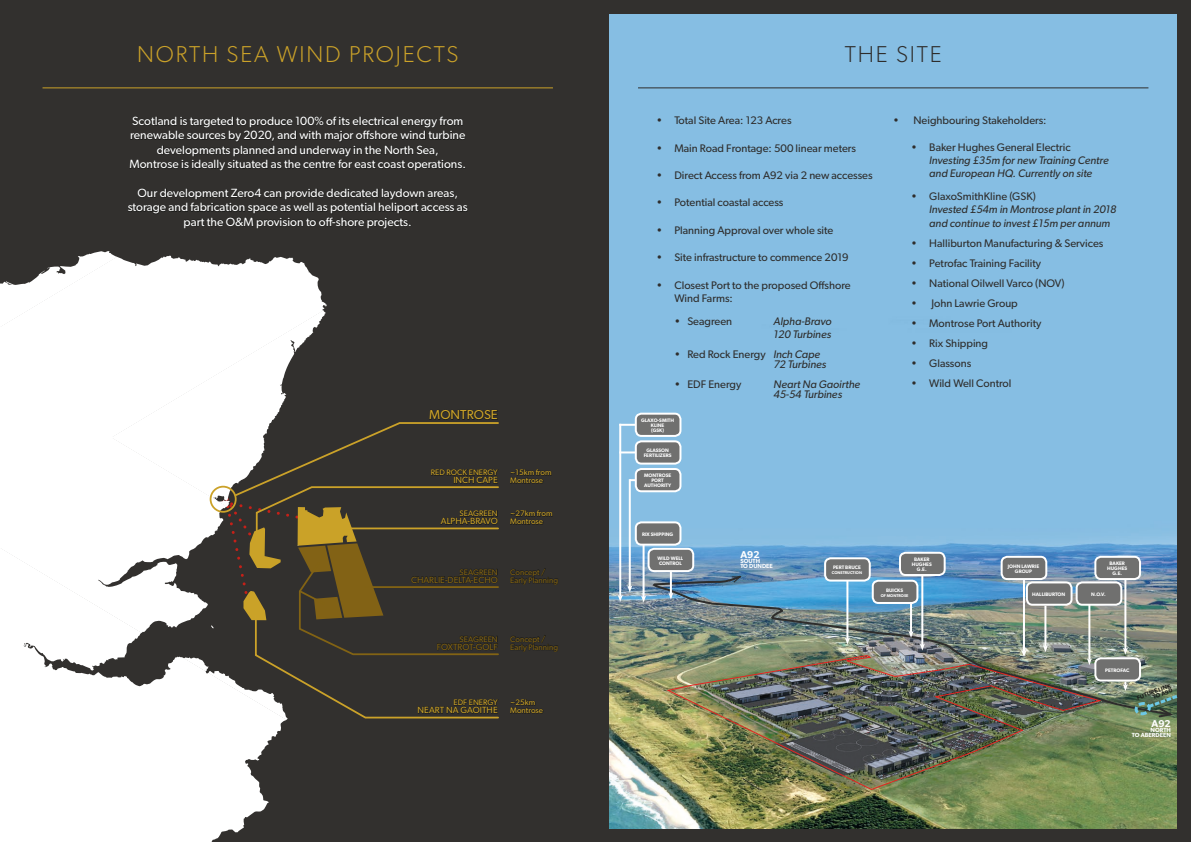
<style>
.page{position:relative;width:1191px;height:842px;background:#fff}
.page>*{position:absolute;margin:0;border:0;box-sizing:border-box;transform-origin:0 0}
.t1{font:300 23px "Gibson";letter-spacing:.08em;color:#cba229}
.t2{font:300 23px "Gibson";letter-spacing:.08em;color:#2e2d2c}
.t3{font:13px "Gibson";color:#cba229}
.t4{font:12px/14.4px "Gibson";color:#fff;text-align:center}
.t5{font:11px/13.2px "Gibson";color:#2e2d2c}
.t6{font:italic 11px/13.2px "Gibson";color:#2e2d2c}
.t7{font:600 10px "Gibson";letter-spacing:-.005em;color:#fff}
.t8{font:9px "Gibson";color:#cba229}
.t9{font:9px "Gibson";color:#826314}
.t10{font:8px "Gibson";color:#cba229}
.t11{font:8px "Gibson";color:#826314}
.t12{font:600 6px "Gibson";color:#fff}
.t13{font:600 6px "Gibson";color:#1d1d1b}
.t14{font:600 5px/5px "Gibson";color:#fff;text-align:center}
.t15{font:600 4px "Gibson";color:#fff}
.s1{font-style:normal}
</style>
<div class="page">
<div style="left:0;top:0;width:608px;height:842px;background:#32302e"></div>
<div style="left:583px;top:0;width:608px;height:842px;background:#32302e"></div>
<svg style="left:0;top:251px;width:327px;height:591px;background:#dfdede"></svg>
<svg style="left:130px;top:116px;width:335px;height:55px"></svg>
<svg style="left:127px;top:188px;width:341px;height:41px"></svg>
<hr style="left:43px;top:87px;width:510px;height:1px;background:#cba229">
<div style="left:210px;top:486px;width:27px;height:27px;border:2px solid #cba229;border-radius:50%"></div>
<svg style="left:510px;top:469px;width:41px;height:15px"></svg>
<svg style="left:510px;top:510px;width:42px;height:15px"></svg>
<svg style="left:510px;top:568px;width:48px;height:17px"></svg>
<svg style="left:510px;top:635px;width:48px;height:17px"></svg>
<svg style="left:510px;top:699px;width:33px;height:15px"></svg>
<svg style="left:223px;top:410px;width:276px;height:309px"></svg>
<img style="left:609px;top:14px;width:567px;height:814px">
<hr style="left:619px;top:424px;width:22px;height:2px;background:#fff">
<hr style="left:619px;top:451px;width:22px;height:2px;background:#fff">
<div style="left:1001px;top:557px;width:45px;height:22px;background:#70706f;border-radius:6px"></div>
<div style="left:1000px;top:556px;width:47px;height:24px;border:2px solid #fff;border-radius:6px"></div>
<div style="left:1095px;top:557px;width:45px;height:22px;background:#70706f;border-radius:6px"></div>
<div style="left:1094px;top:556px;width:47px;height:24px;border:2px solid #fff;border-radius:6px"></div>
<img style="left:648px;top:574px;width:524px;height:142px">
<svg style="left:731px;top:576px;width:11px;height:7px"></svg>
<img style="left:665px;top:654px;width:438px;height:137px">
<hr style="left:921px;top:573px;width:2px;height:72px;background:#fff">
<svg style="left:919px;top:643px;width:6px;height:7px"></svg>
<hr style="left:846px;top:567px;width:2px;height:72px;background:#fff">
<svg style="left:845px;top:637px;width:5px;height:7px"></svg>
<hr style="left:910px;top:603px;width:2px;height:29px;background:#fff">
<svg style="left:908px;top:631px;width:5px;height:7px"></svg>
<hr style="left:629px;top:479px;width:2px;height:108px;background:#fff">
<hr style="left:619px;top:424px;width:2px;height:172px;background:#fff">
<svg style="left:617px;top:585px;width:15px;height:17px"></svg>
<hr style="left:642px;top:543px;width:2px;height:54px;background:#fff">
<svg style="left:641px;top:595px;width:5px;height:7px"></svg>
<hr style="left:670px;top:569px;width:2px;height:25px;background:#fff">
<svg style="left:668px;top:593px;width:5px;height:7px"></svg>
<div style="left:900px;top:553px;width:44px;height:22px;background:#70706f;border-radius:6px"></div>
<div style="left:899px;top:552px;width:46px;height:24px;border:2px solid #fff;border-radius:6px"></div>
<div style="left:825px;top:558px;width:44px;height:22px;background:#70706f;border-radius:6px"></div>
<div style="left:824px;top:557px;width:46px;height:24px;border:2px solid #fff;border-radius:6px"></div>
<div style="left:872px;top:581px;width:45px;height:22px;background:#70706f;border-radius:6px"></div>
<div style="left:871px;top:580px;width:47px;height:24px;border:2px solid #fff;border-radius:6px"></div>
<div style="left:636px;top:469px;width:44px;height:22px;background:#70706f;border-radius:6px"></div>
<div style="left:635px;top:468px;width:46px;height:24px;border:2px solid #fff;border-radius:6px"></div>
<div style="left:636px;top:441px;width:44px;height:23px;background:#70706f;border-radius:6px"></div>
<div style="left:635px;top:440px;width:46px;height:25px;border:2px solid #fff;border-radius:6px"></div>
<div style="left:636px;top:414px;width:44px;height:22px;background:#70706f;border-radius:6px"></div>
<div style="left:635px;top:413px;width:46px;height:24px;border:2px solid #fff;border-radius:6px"></div>
<div style="left:636px;top:522px;width:44px;height:23px;background:#70706f;border-radius:6px"></div>
<div style="left:635px;top:521px;width:46px;height:25px;border:2px solid #fff;border-radius:6px"></div>
<div style="left:648px;top:549px;width:45px;height:22px;background:#70706f;border-radius:6px"></div>
<div style="left:647px;top:548px;width:47px;height:24px;border:2px solid #fff;border-radius:6px"></div>
<svg style="left:1134px;top:692px;width:44px;height:27px"></svg>
<hr style="left:638px;top:87px;width:510px;height:1px;background:#2e2d2c">
<p class="t1" style="left:137px;top:40px;width:323px">NORTH SEA WIND PROJECTS</p>
<p class="t2" style="left:845px;top:40px;width:98px">THE SITE</p>
<p class="t4" style="left:129px;top:113px;width:338px">Scotland is targeted to produce 100% of its electrical energy from renewable sources by 2020, and with major offshore wind turbine developments planned and underway in the North Sea,<br>Montrose is ideally situated as the centre for east coast operations.</p>
<p class="t4" style="left:128px;top:185px;width:342px">Our development Zero4 can provide dedicated laydown areas, storage and fabrication space as well as potential heliport access as part the O&amp;M provision to off-shore projects.</p>
<p class="t5" style="left:656px;top:114px;width:137px">• Total Site Area: 123 Acres</p>
<p class="t5" style="left:656px;top:141px;width:201px">• Main Road Frontage: 500 linear meters</p>
<p class="t5" style="left:656px;top:168px;width:218px">• Direct Access from A92 via 2 new accesses</p>
<p class="t5" style="left:656px;top:196px;width:128px">• Potential coastal access</p>
<p class="t5" style="left:656px;top:223px;width:178px">• Planning Approval over whole site</p>
<p class="t5" style="left:656px;top:251px;width:194px">• Site infrastructure to commence 2019</p>
<p class="t5" style="left:674px;top:278px;width:178px;text-indent:-18px">• Closest Port to the proposed Offshore<br>Wind Farms:</p>
<p class="t5" style="left:674px;top:314px;width:59px">• Seagreen</p>
<p class="t6" style="left:773px;top:314px;width:60px">Alpha-Bravo<br>120 Turbines</p>
<p class="t6" style="left:773px;top:349px;width:54px;line-height:10px;text-indent:-99px"><span class="s1">• Red Rock Energy</span> Inch Cape<br>72 Turbines</p>
<p class="t5" style="left:674px;top:377px;width:68px">• EDF Energy</p>
<p class="t6" style="left:773px;top:379px;width:88px;line-height:10px">Neart Na Gaoirthe<br>45-54 Turbines</p>
<p class="t5" style="left:893px;top:114px;width:155px">• Neighbouring Stakeholders:</p>
<p class="t6" style="left:929px;top:140px;width:181px;text-indent:-18px"><span class="s1">• Baker Hughes General Electric<br></span>Investing £35m for new Training Centre and European HQ. Currently on site</p>
<p class="t6" style="left:929px;top:190px;width:189px;text-indent:-18px"><span class="s1">• GlaxoSmithKline (GSK)<br></span>Invested £54m in Montrose plant in 2018 and continue to invest £15m per annum</p>
<p class="t5" style="left:911px;top:236px;width:194px">• Halliburton Manufacturing &amp; Services</p>
<p class="t5" style="left:911px;top:256px;width:131px">• Petrofac Training Facility</p>
<p class="t5" style="left:911px;top:276px;width:155px">• National Oilwell Varco (NOV)</p>
<p class="t5" style="left:911px;top:296px;width:108px">• John Lawrie Group</p>
<p class="t5" style="left:911px;top:316px;width:132px">• Montrose Port Authority</p>
<p class="t5" style="left:911px;top:336px;width:78px">• Rix Shipping</p>
<p class="t5" style="left:911px;top:356px;width:62px">• Glassons</p>
<p class="t5" style="left:911px;top:376px;width:102px">• Wild Well Control</p>
<p class="t3" style="left:429px;top:407px;width:70px">MONTROSE</p>
<p class="t14" style="left:641px;top:418px;width:35px">GLAXO-SMITH<br>KLINE</p>
<p class="t14" style="left:651px;top:428px;width:14px">(GSK)</p>
<p class="t14" style="left:643px;top:448px;width:29px">GLASSON<br>FERTILIZERS</p>
<p class="t10" style="left:431px;top:468px;width:68px">RED ROCK ENERGY</p>
<p class="t8" style="left:453px;top:475px;width:46px">INCH CAPE</p>
<p class="t10" style="left:459px;top:509px;width:40px">SEAGREEN</p>
<p class="t8" style="left:441px;top:516px;width:58px">ALPHA-BRAVO</p>
<p class="t10" style="left:510px;top:468px;width:43px">~15km from</p>
<p class="t10" style="left:510px;top:476px;width:34px">Montrose</p>
<p class="t10" style="left:510px;top:509px;width:44px">~27km from</p>
<p class="t10" style="left:510px;top:517px;width:34px">Montrose</p>
<p class="t14" style="left:644px;top:473px;width:29px">MONTROSE</p>
<p class="t14" style="left:644px;top:478px;width:29px">PORT<br>AUTHORITY</p>
<p class="t11" style="left:459px;top:567px;width:40px">SEAGREEN</p>
<p class="t9" style="left:411px;top:574px;width:88px">CHARLIE-DELTA-ECHO</p>
<p class="t11" style="left:510px;top:567px;width:37px">Concept /</p>
<p class="t11" style="left:510px;top:575px;width:49px">Early Planning</p>
<p class="t14" style="left:642px;top:531px;width:33px">RIX SHIPPING</p>
<p class="t14" style="left:657px;top:555px;width:27px;text-align:left">WILD WELL<br>CONTROL</p>
<p class="t7" style="left:740px;top:548px;width:21px">A92</p>
<p class="t12" style="left:740px;top:557px;width:21px">SOUTH</p>
<p class="t12" style="left:740px;top:562px;width:34px">TO DUNDEE</p>
<p class="t14" style="left:912px;top:557px;width:21px">BAKER<br>HUGHES</p>
<p class="t14" style="left:917px;top:567px;width:11px">G.E.</p>
<p class="t14" style="left:833px;top:565px;width:29px">PERT BRUCE</p>
<p class="t15" style="left:832px;top:570px;width:32px">CONSTRUCTION</p>
<p class="t14" style="left:1007px;top:563px;width:33px">JOHN LAWRIE<br>GROUP</p>
<p class="t14" style="left:1107px;top:561px;width:21px">BAKER<br>HUGHES</p>
<p class="t14" style="left:1112px;top:571px;width:11px">G.E.</p>
<p class="t14" style="left:886px;top:587px;width:19px">BUICKS</p>
<p class="t15" style="left:880px;top:593px;width:29px">OF MONTROSE</p>
<p class="t14" style="left:1032px;top:591px;width:34px">HALLIBURTON</p>
<p class="t14" style="left:1091px;top:591px;width:16px">N.O.V.</p>
<p class="t11" style="left:459px;top:634px;width:40px">SEAGREEN</p>
<p class="t9" style="left:437px;top:641px;width:63px">FOXTROT-GOLF</p>
<p class="t11" style="left:510px;top:634px;width:37px">Concept /</p>
<p class="t11" style="left:510px;top:642px;width:49px">Early Planning</p>
<p class="t14" style="left:1105px;top:667px;width:26px">PETROFAC</p>
<p class="t10" style="left:453px;top:697px;width:46px">EDF ENERGY</p>
<p class="t8" style="left:418px;top:704px;width:82px">NEART NA GAOITHE</p>
<p class="t10" style="left:510px;top:697px;width:27px">~25km</p>
<p class="t10" style="left:510px;top:705px;width:34px">Montrose</p>
<p class="t13" style="left:1136px;top:694px;width:37px;rotate:-20deg">FUTURE LINK</p>
<p class="t13" style="left:1152px;top:694px;width:22px;rotate:-20deg">TO A90</p>
<p class="t7" style="left:1151px;top:717px;width:21px">A92</p>
<p class="t12" style="left:1150px;top:726px;width:22px">NORTH</p>
<p class="t12" style="left:1131px;top:731px;width:40px">TO ABERDEEN</p>
</div>
